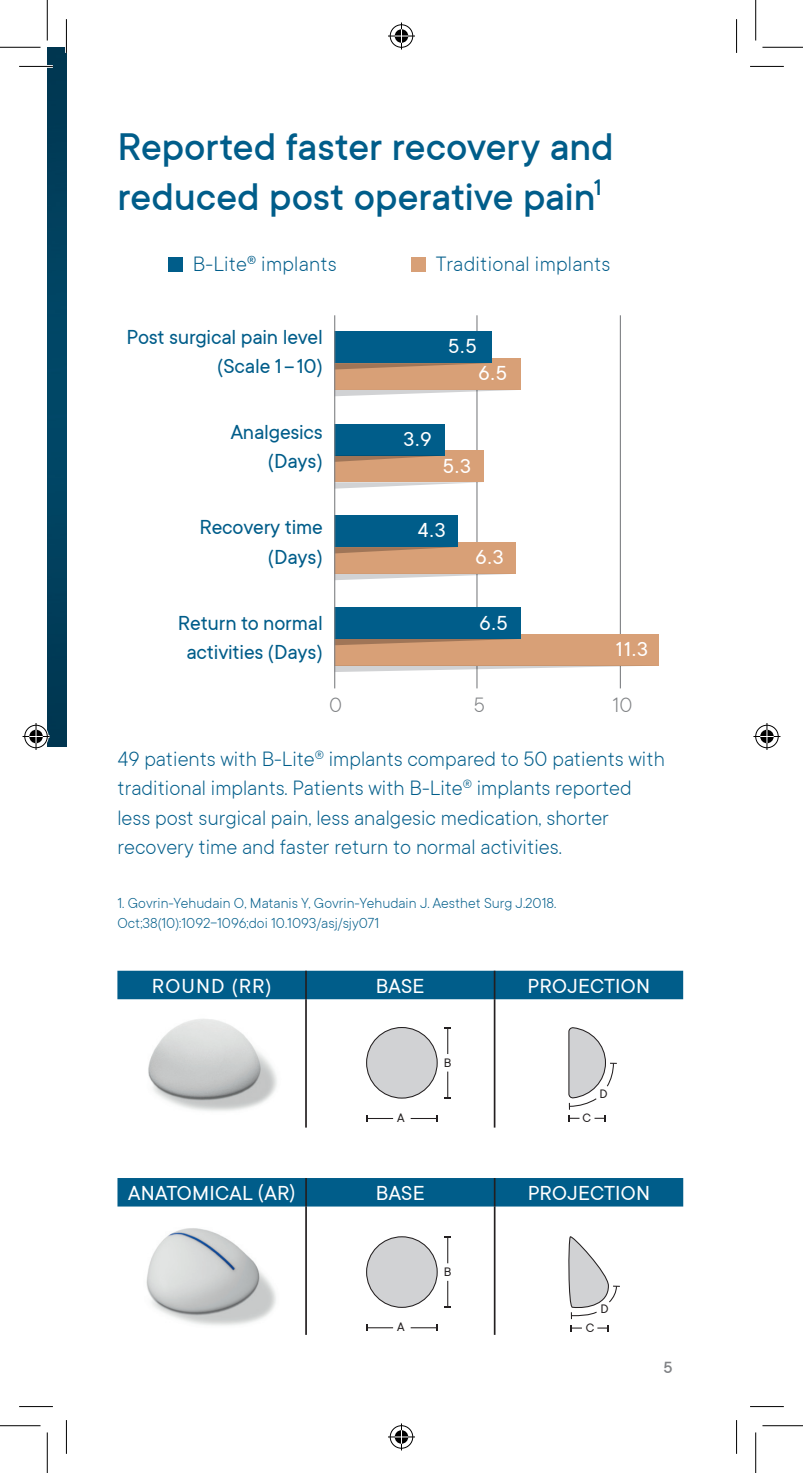
<style>
.page{position:relative;width:803px;height:1473px;background:#fff}
.page>*{position:absolute;margin:0;border:0;box-sizing:border-box;transform-origin:0 0}
.t1{font:500 42.75px/49.5px "TT Commons";color:#005d8a}
.t2{font:300 22.5px/29.2px "TT Commons";color:#005d8a}
.t3{font:22.5px/29.2px "TT Commons";letter-spacing:-.01em;color:#005d8a;text-align:right}
.t4{font:22.5px "TT Commons";letter-spacing:.01em;color:#fff}
.t5{font:300 22.5px "TT Commons";color:#808285}
.t6{font:500 18px "TT Commons";color:#808285}
.t7{font:300 15.75px/20.2px "TT Commons";color:#005d8a}
.t8{font:13.72px "TT Commons";color:#231f20}
</style>
<div class="page">
<img style="left:47px;top:47px;width:19px;height:699px">
<hr style="left:476px;top:315px;width:1px;height:373px;background:#808285">
<hr style="left:619px;top:315px;width:2px;height:373px;background:#808285">
<div style="left:334px;top:358px;width:186px;height:32px;background:#d8a077"></div>
<div style="left:334px;top:331px;width:157px;height:32px;background:#005d8a"></div>
<svg style="left:335px;top:363px;width:152px;height:6px"></svg>
<svg style="left:335px;top:390px;width:176px;height:6px"></svg>
<div style="left:334px;top:450px;width:150px;height:32px;background:#d8a077"></div>
<div style="left:334px;top:423px;width:111px;height:32px;background:#005d8a"></div>
<div style="left:334px;top:542px;width:181px;height:32px;background:#d8a077"></div>
<div style="left:334px;top:515px;width:123px;height:32px;background:#005d8a"></div>
<div style="left:334px;top:633px;width:325px;height:32px;background:#d8a077"></div>
<div style="left:334px;top:607px;width:186px;height:32px;background:#005d8a"></div>
<div style="left:168px;top:257px;width:14px;height:14px;background:#005d8a"></div>
<div style="left:411px;top:257px;width:14px;height:14px;background:#d8a077"></div>
<svg style="left:335px;top:455px;width:110px;height:7px"></svg>
<svg style="left:335px;top:482px;width:144px;height:6px"></svg>
<svg style="left:335px;top:547px;width:119px;height:6px"></svg>
<svg style="left:335px;top:574px;width:170px;height:6px"></svg>
<svg style="left:335px;top:639px;width:177px;height:6px"></svg>
<svg style="left:335px;top:665px;width:324px;height:7px"></svg>
<hr style="left:334px;top:315px;width:1px;height:373px;background:#808285">
<div style="left:117px;top:1178px;width:566px;height:28px;background:#005d8a"></div>
<hr style="left:305px;top:1177px;width:2px;height:29px;background:#231f20">
<hr style="left:493px;top:1177px;width:2px;height:29px;background:#231f20">
<hr style="left:305px;top:1206px;width:2px;height:128px;background:#231f20">
<hr style="left:493px;top:1206px;width:2px;height:128px;background:#231f20">
<div style="left:366px;top:1236px;width:71px;height:71px;background:#d1d2d4;border-radius:50%"></div>
<div style="left:366px;top:1236px;width:71px;height:71px;border:1px solid #231f20;border-radius:50%"></div>
<svg style="left:444px;top:1280px;width:7px;height:27px"></svg>
<svg style="left:444px;top:1236px;width:7px;height:27px"></svg>
<hr style="left:367px;top:1326px;width:26px;height:2px;background:#231f20">
<hr style="left:410px;top:1326px;width:26px;height:2px;background:#231f20">
<svg style="left:571px;top:1325px;width:11px;height:6px"></svg>
<svg style="left:597px;top:1325px;width:11px;height:6px"></svg>
<svg style="left:568px;top:1236px;width:51px;height:82px"></svg>
<img style="left:146px;top:1228px;width:130px;height:98px">
<div style="left:117px;top:970px;width:566px;height:29px;background:#005d8a"></div>
<hr style="left:305px;top:999px;width:2px;height:128px;background:#231f20">
<hr style="left:493px;top:999px;width:2px;height:128px;background:#231f20">
<hr style="left:305px;top:970px;width:2px;height:29px;background:#231f20">
<hr style="left:493px;top:970px;width:2px;height:29px;background:#231f20">
<div style="left:366px;top:1027px;width:71px;height:70px;background:#d1d2d4;border-radius:50%"></div>
<div style="left:366px;top:1026px;width:71px;height:72px;border:1px solid #231f20;border-radius:50%"></div>
<svg style="left:447px;top:1071px;width:2px;height:26px"></svg>
<svg style="left:444px;top:1027px;width:7px;height:26px"></svg>
<svg style="left:366px;top:1115px;width:27px;height:6px"></svg>
<svg style="left:410px;top:1115px;width:27px;height:6px"></svg>
<svg style="left:568px;top:1027px;width:48px;height:94px"></svg>
<img style="left:148px;top:1019px;width:129px;height:92px">
<hr style="left:19px;top:65px;width:34px;height:3px;background:#fff">
<hr style="left:65px;top:19px;width:3px;height:34px;background:#fff">
<hr style="left:19px;top:66px;width:34px;height:1px;background:#000">
<hr style="left:750px;top:66px;width:33px;height:1px;background:#000">
<hr style="left:19px;top:1405px;width:34px;height:1px;background:#000">
<hr style="left:750px;top:1405px;width:33px;height:1px;background:#000">
<hr style="left:66px;top:19px;width:1px;height:34px;background:#000">
<hr style="left:66px;top:1419px;width:1px;height:34px;background:#000">
<hr style="left:736px;top:19px;width:1px;height:34px;background:#000">
<hr style="left:736px;top:1419px;width:1px;height:34px;background:#000">
<hr style="left:0;top:47px;width:40px;height:1px;background:#000">
<hr style="left:762px;top:47px;width:40px;height:1px;background:#000">
<hr style="left:0;top:1425px;width:40px;height:1px;background:#000">
<hr style="left:762px;top:1425px;width:40px;height:1px;background:#000">
<hr style="left:47px;top:0;width:1px;height:40px;background:#000">
<hr style="left:47px;top:1432px;width:1px;height:40px;background:#000">
<hr style="left:755px;top:0;width:1px;height:40px;background:#000">
<hr style="left:755px;top:1432px;width:1px;height:40px;background:#000">
<svg style="left:388px;top:23px;width:27px;height:27px"></svg>
<svg style="left:388px;top:1423px;width:27px;height:27px"></svg>
<svg style="left:23px;top:723px;width:27px;height:27px"></svg>
<svg style="left:753px;top:723px;width:27px;height:27px"></svg>
<h1 class="t1" style="left:117px;top:123px;width:498px">Reported faster recovery and reduced post operative pain<sup>1</sup></h1>
<p class="t2" style="left:193px;top:249px;width:145px">B-Lite<sup>®</sup> implants</p>
<p class="t2" style="left:436px;top:249px;width:176px">Traditional implants</p>
<p class="t3" style="left:126px;top:322px;width:198px">Post surgical pain level (Scale 1–10)</p>
<p class="t3" style="left:231px;top:418px;width:94px">Analgesics (Days)</p>
<p class="t4" style="left:448px;top:334px;width:30px">5.5</p>
<p class="t4" style="left:478px;top:361px;width:30px">6.5</p>
<p class="t4" style="left:403px;top:426px;width:30px">3.9</p>
<p class="t4" style="left:443px;top:453px;width:30px">5.3</p>
<p class="t3" style="left:199px;top:513px;width:125px">Recovery time (Days)</p>
<p class="t4" style="left:418px;top:518px;width:29px">4.3</p>
<p class="t4" style="left:475px;top:545px;width:30px">6.3</p>
<p class="t3" style="left:178px;top:608px;width:146px;text-align:center">Return to normal activities (Days)</p>
<p class="t4" style="left:479px;top:611px;width:30px">6.5</p>
<p class="t4" style="left:616px;top:636px;width:34px">11.3</p>
<p class="t5" style="left:329px;top:692px;width:15px">0</p>
<p class="t5" style="left:474px;top:692px;width:13px">5</p>
<p class="t5" style="left:612px;top:692px;width:22px">10</p>
<p class="t2" style="left:117px;top:744px;width:549px">49 patients with B-Lite<sup>®</sup> implants compared to 50 patients with traditional implants. Patients with B-Lite<sup>®</sup> implants reported less post surgical pain, less analgesic medication, shorter recovery time and faster return to normal activities.</p>
<p class="t7" style="left:117px;top:892px;width:440px">1. Govrin-Yehudain O, Matanis Y, Govrin-Yehudain J. Aesthet Surg J.2018.<br>Oct;38(10):1092-1096;doi 10.1093/asj/sjy071</p>
<p class="t4" style="left:152px;top:973px;width:121px">ROUND (RR)</p>
<p class="t4" style="left:376px;top:973px;width:50px">BASE</p>
<p class="t4" style="left:527px;top:973px;width:124px">PROJECTION</p>
<p class="t8" style="left:443px;top:1055px;width:9px">B</p>
<p class="t8" style="left:397px;top:1110px;width:9px">A</p>
<p class="t8" style="left:582px;top:1110px;width:10px">C</p>
<p class="t8" style="left:599px;top:1086px;width:10px">D</p>
<p class="t4" style="left:128px;top:1180px;width:169px">ANATOMICAL (AR)</p>
<p class="t4" style="left:376px;top:1180px;width:50px">BASE</p>
<p class="t4" style="left:527px;top:1180px;width:124px">PROJECTION</p>
<p class="t8" style="left:443px;top:1264px;width:9px">B</p>
<p class="t8" style="left:600px;top:1300px;width:10px">D</p>
<p class="t8" style="left:397px;top:1319px;width:9px">A</p>
<p class="t8" style="left:586px;top:1319px;width:10px">C</p>
<p class="t6" style="left:663px;top:1357px;width:11px">5</p>
</div>
